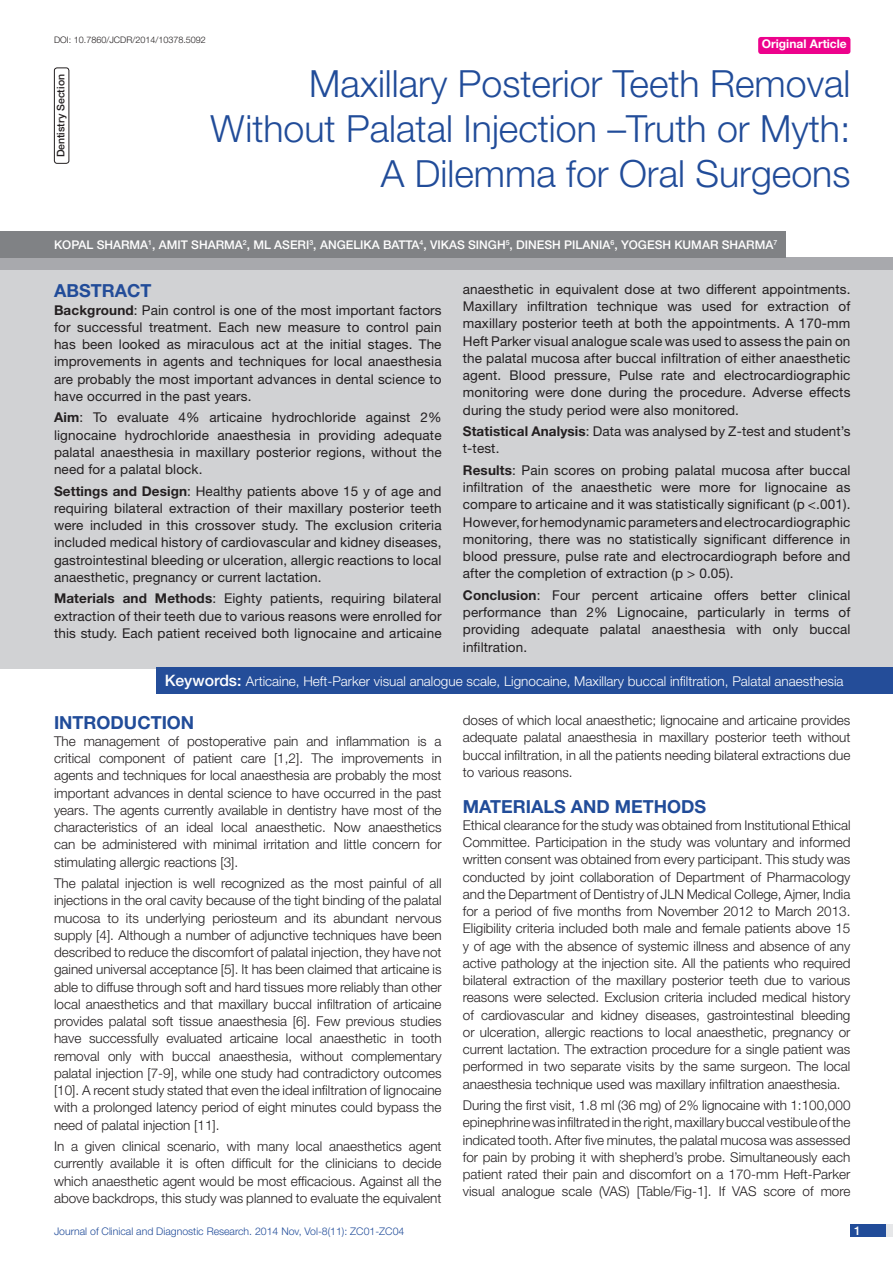
<style>
.page{position:relative;width:893px;height:1263px;background:#fff}
.page>*{position:absolute;margin:0;border:0;box-sizing:border-box;transform-origin:0 0}
.t1{font:300 37.5px/45px "Helvetica Neue";color:#214c99;text-align:right}
.Heading{font:700 18px "Helvetica Neue";color:#214c99}
.Abstract_head{font:700 18px "Helvetica Neue";color:#214c99}
.Body_text{font:300 13.5px/17.2px "Helvetica Neue";color:#231f20;text-align:justify}
.Body_text-2{font:13.5px/17.2px "Helvetica Neue";letter-spacing:.01em;color:#231f20;text-align:justify}
.t2{font:300 13.5px "Helvetica Neue";color:#fff}
.Author{font:500 12px "Helvetica Neue";color:#fff}
.t3{font:700 12px "Helvetica Neue";color:#fff}
.t4{font:300 10.5px "Helvetica Neue";color:#214c99}
.t5{font:500 10.5px "Helvetica Neue";color:#231f20}
.DOI{font:300 9px "Helvetica Neue";color:#231f20}
.s1{color:#244d99}
.s2{font-weight:700}
.s3{font-weight:500;font-size:15.75px}
</style>
<div class="page">
<div style="left:850px;top:1224px;width:43px;height:13px;background:#e6e7e9"></div>
<div style="left:850px;top:1224px;width:35px;height:13px;background:#214c99"></div>
<div style="left:758px;top:37px;width:92px;height:17px;background:#ed028c;border-radius:3px"></div>
<div style="left:0;top:269px;width:893px;height:399px;background:#d1d2d4"></div>
<div style="left:0;top:257px;width:893px;height:12px;background:#a8a9ad"></div>
<div style="left:156px;top:667px;width:737px;height:27px;background:#244d99"></div>
<div style="left:0;top:231px;width:786px;height:27px;background:#808285"></div>
<div style="left:54px;top:68px;width:15px;height:96px;border:1px solid #231f20;border-radius:3px"></div>
<p class="DOI" style="left:54px;top:35px;width:153px">DOI: 10.7860/JCDR/2014/10378.5092</p>
<p class="t3" style="left:762px;top:37px;width:87px">Original Article</p>
<p class="t5" style="left:55px;top:157px;width:85px;rotate:-90deg">DENTISTRY SECTION</p>
<p class="t1" style="left:211px;top:60px;width:641px">Maxillary Posterior Teeth Removal<br>Without Palatal Injection –Truth or Myth:<br>A Dilemma for Oral Surgeons</p>
<p class="Author" style="left:54px;top:237px;width:725px">KOPAL SHARMA<sup>1</sup>, AMIT SHARMA<sup>2</sup>, ML ASERI<sup>3</sup>, ANGELIKA BATTA<sup>4</sup>, VIKAS SINGH<sup>5</sup>, DINESH PILANIA<sup>6</sup>, YOGESH KUMAR SHARMA<sup>7</sup></p>
<p class="Abstract_head" style="left:54px;top:280px;width:98px">ABST<span class="s1">RAC</span>T</p>
<p class="Body_text-2" style="left:54px;top:301px;width:389px"><span class="s2">Background</span>: Pain control is one of the most important factors for successful treatment. Each new measure to control pain has been looked as miraculous act at the initial stages. The improvements in agents and techniques for local anaesthesia are probably the most important advances in dental science to have occurred in the past years.</p>
<p class="Body_text-2" style="left:54px;top:409px;width:389px"><span class="s2">Aim</span>: To evaluate 4% articaine hydrochloride against 2% lignocaine hydrochloride anaesthesia in providing adequate palatal anaesthesia in maxillary posterior regions, without the need for a palatal block.</p>
<p class="Body_text-2" style="left:54px;top:482px;width:389px"><span class="s2">Settings and Design</span>: Healthy patients above 15 y of age and requiring bilateral extraction of their maxillary posterior teeth were included in this crossover study. The exclusion criteria included medical history of cardiovascular and kidney diseases, gastrointestinal bleeding or ulceration, allergic reactions to local anaesthetic, pregnancy or current lactation.</p>
<p class="Body_text-2" style="left:54px;top:590px;width:389px"><span class="s2">Materials and Methods</span>: Eighty patients, requiring bilateral extraction of their teeth due to various reasons were enrolled for this study. Each patient received both lignocaine and articaine</p>
<p class="Body_text-2" style="left:463px;top:280px;width:389px">anaesthetic in equivalent dose at two different appointments.<br>Maxillary infiltration technique was used for extraction of maxillary posterior teeth at both the appointments. A 170-mm Heft Parker visual analogue scale was used to assess the pain on the palatal mucosa after buccal infiltration of either anaesthetic agent. Blood pressure, Pulse rate and electrocardiographic monitoring were done during the procedure. Adverse effects during the study period were also monitored.</p>
<p class="Body_text-2" style="left:463px;top:422px;width:389px"><span class="s2">Statistical Analysis</span>: Data was analysed by Z-test and student’s t-test.</p>
<p class="Body_text-2" style="left:463px;top:461px;width:389px"><span class="s2">Results</span>: Pain scores on probing palatal mucosa after buccal infiltration of the anaesthetic were more for lignocaine as compare to articaine and it was statistically significant (p &lt;.001).<br>However, for hemodynamic parameters and electrocardiographic monitoring, there was no statistically significant difference in blood pressure, pulse rate and electrocardiograph before and after the completion of extraction (p &gt; 0.05).</p>
<p class="Body_text-2" style="left:463px;top:586px;width:389px"><span class="s2">Conclusion</span>: Four percent articaine offers better clinical performance than 2% Lignocaine, particularly in terms of providing adequate palatal anaesthesia with only buccal infiltration.</p>
<p class="t2" style="left:165px;top:673px;width:680px"><span class="s3">KEYWORDS:</span> Articaine, Heft-Parker visual analogue scale, Lignocaine, Maxillary buccal infiltration, Palatal anaesthesia</p>
<p class="Heading" style="left:54px;top:711px;width:142px">Introduction</p>
<p class="Body_text" style="left:54px;top:732px;width:389px">The management of postoperative pain and inflammation is a critical component of patient care [1,2]. The improvements in agents and techniques for local anaesthesia are probably the most important advances in dental science to have occurred in the past years. The agents currently available in dentistry have most of the characteristics of an ideal local anaesthetic. Now anaesthetics can be administered with minimal irritation and little concern for stimulating allergic reactions [3].</p>
<p class="Body_text" style="left:54px;top:874px;width:389px">The palatal injection is well recognized as the most painful of all injections in the oral cavity because of the tight binding of the palatal mucosa to its underlying periosteum and its abundant nervous supply [4]. Although a number of adjunctive techniques have been described to reduce the discomfort of palatal injection, they have not gained universal acceptance [5]. It has been claimed that articaine is able to diffuse through soft and hard tissues more reliably than other local anaesthetics and that maxillary buccal infiltration of articaine provides palatal soft tissue anaesthesia [6]. Few previous studies have successfully evaluated articaine local anaesthetic in tooth removal only with buccal anaesthesia, without complementary palatal injection [7-9], while one study had contradictory outcomes [10]. A recent study stated that even the ideal infiltration of lignocaine with a prolonged latency period of eight minutes could bypass the need of palatal injection [11].</p>
<p class="Body_text" style="left:54px;top:1137px;width:389px">In a given clinical scenario, with many local anaesthetics agent currently available it is often difficult for the clinicians to decide which anaesthetic agent would be most efficacious. Against all the above backdrops, this study was planned to evaluate the equivalent</p>
<p class="Body_text" style="left:463px;top:711px;width:389px">doses of which local anaesthetic; lignocaine and articaine provides adequate palatal anaesthesia in maxillary posterior teeth without buccal infiltration, in all the patients needing bilateral extractions due to various reasons.</p>
<p class="Heading" style="left:463px;top:795px;width:243px">Materials and Methods</p>
<p class="Body_text" style="left:463px;top:816px;width:389px">Ethical clearance for the study was obtained from Institutional Ethical Committee. Participation in the study was voluntary and informed written consent was obtained from every participant. This study was conducted by joint collaboration of Department of Pharmacology and the Department of Dentistry of JLN Medical College, Ajmer, India for a period of five months from November 2012 to March 2013.<br>Eligibility criteria included both male and female patients above 15 y of age with the absence of systemic illness and absence of any active pathology at the injection site. All the patients who required bilateral extraction of the maxillary posterior teeth due to various reasons were selected. Exclusion criteria included medical history of cardiovascular and kidney diseases, gastrointestinal bleeding or ulceration, allergic reactions to local anaesthetic, pregnancy or current lactation. The extraction procedure for a single patient was performed in two separate visits by the same surgeon. The local anaesthesia technique used was maxillary infiltration anaesthesia.</p>
<p class="Body_text" style="left:463px;top:1096px;width:389px">During the first visit, 1.8 ml (36 mg) of 2% lignocaine with 1:100,000 epinephrine was infiltrated in the right, maxillary buccal vestibule of the indicated tooth. After five minutes, the palatal mucosa was assessed for pain by probing it with shepherd’s probe. Simultaneously each patient rated their pain and discomfort on a 170-mm Heft-Parker visual analogue scale (VAS) [Table/Fig-1]. If VAS score of more</p>
<p class="t4" style="left:54px;top:1225px;width:352px">Journal of Clinical and Diagnostic Research. 2014 Nov, Vol-8(11): ZC01-ZC04</p>
<p class="Author" style="left:854px;top:1223px;width:8px">1</p>
</div>
